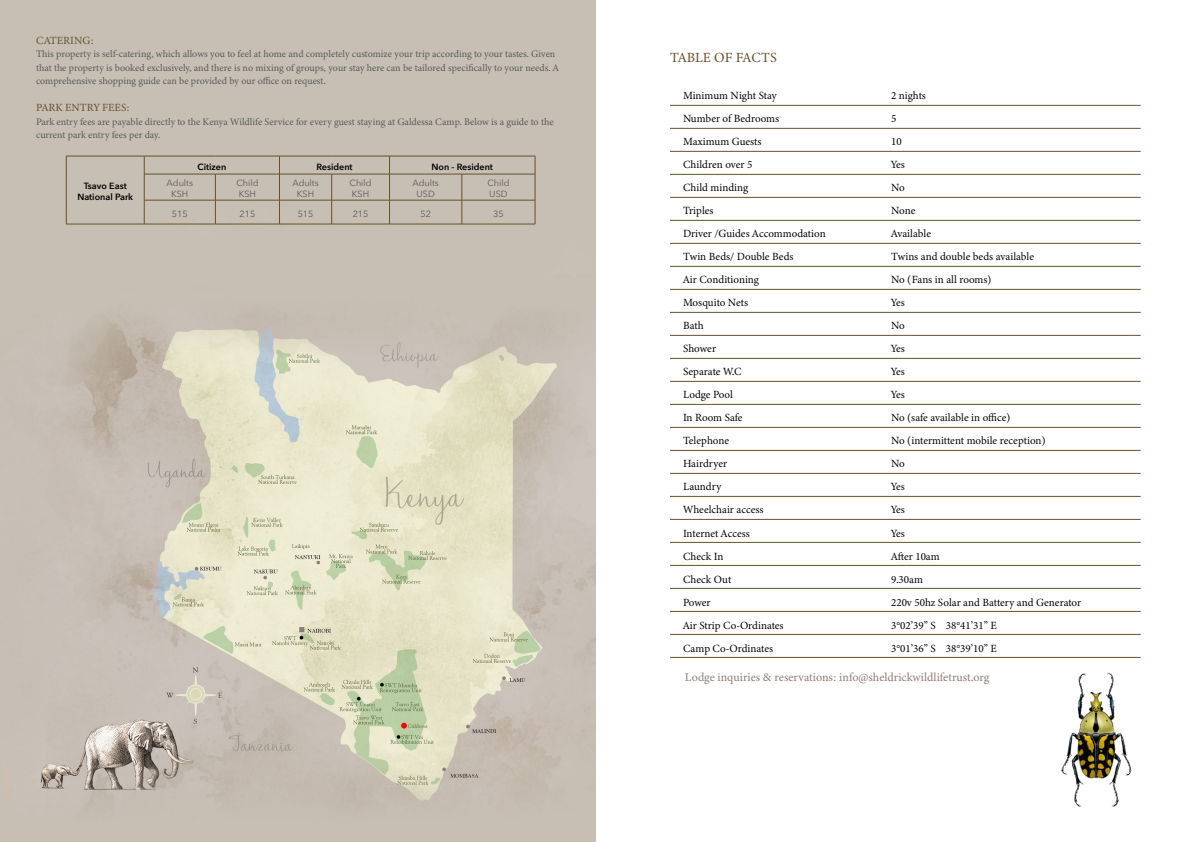
<style>
.page{position:relative;width:1191px;height:842px;background:#fff}
.page>*{position:absolute;margin:0;border:0;box-sizing:border-box;transform-origin:0 0}
.t1{font:14px "Minion 3";letter-spacing:.005em;color:#66512a}
.t2{font:12px "Minion 3";color:#917c71}
.t3{font:11px "Minion 3";color:#000}
.t4{font:11px "Minion 3";letter-spacing:.005em;color:#66512a}
.t5{font:10px/13.5px "Minion 3";color:#58595b}
.t6{font:9px/10.8px "Avenir Next";color:#58595b;text-align:center}
.t7{font:600 9px/10.8px "Avenir Next";color:#000;text-align:center}
</style>
<div class="page">
<img style="left:0;top:0;width:595px;height:842px">
<hr style="left:670px;top:105px;width:470px;height:1px;background:#66512a">
<hr style="left:670px;top:128px;width:470px;height:1px;background:#66512a">
<hr style="left:670px;top:151px;width:470px;height:1px;background:#66512a">
<hr style="left:670px;top:174px;width:470px;height:1px;background:#66512a">
<hr style="left:670px;top:197px;width:470px;height:1px;background:#66512a">
<hr style="left:670px;top:220px;width:470px;height:1px;background:#66512a">
<hr style="left:670px;top:243px;width:470px;height:1px;background:#66512a">
<hr style="left:670px;top:266px;width:470px;height:1px;background:#66512a">
<hr style="left:670px;top:289px;width:470px;height:1px;background:#66512a">
<hr style="left:670px;top:312px;width:470px;height:1px;background:#66512a">
<hr style="left:670px;top:335px;width:470px;height:1px;background:#66512a">
<hr style="left:670px;top:358px;width:470px;height:1px;background:#66512a">
<hr style="left:670px;top:381px;width:470px;height:1px;background:#66512a">
<hr style="left:670px;top:404px;width:470px;height:1px;background:#66512a">
<hr style="left:670px;top:427px;width:470px;height:1px;background:#66512a">
<hr style="left:670px;top:450px;width:470px;height:1px;background:#66512a">
<hr style="left:670px;top:473px;width:470px;height:1px;background:#66512a">
<hr style="left:670px;top:496px;width:470px;height:1px;background:#66512a">
<hr style="left:670px;top:519px;width:470px;height:1px;background:#66512a">
<hr style="left:670px;top:542px;width:470px;height:1px;background:#66512a">
<hr style="left:670px;top:565px;width:470px;height:1px;background:#66512a">
<hr style="left:670px;top:588px;width:470px;height:1px;background:#66512a">
<hr style="left:670px;top:611px;width:470px;height:1px;background:#66512a">
<hr style="left:670px;top:634px;width:470px;height:1px;background:#66512a">
<hr style="left:670px;top:657px;width:470px;height:1px;background:#66512a">
<img style="left:1061px;top:672px;width:71px;height:135px">
<hr style="left:66px;top:156px;width:78px;height:1px;background:#66512a">
<svg style="left:66px;top:156px;width:1px;height:68px"></svg>
<hr style="left:66px;top:224px;width:78px;height:1px;background:#66512a">
<hr style="left:144px;top:156px;width:71px;height:1px;background:#66512a">
<hr style="left:215px;top:156px;width:64px;height:1px;background:#66512a">
<hr style="left:279px;top:156px;width:53px;height:1px;background:#66512a">
<hr style="left:332px;top:156px;width:57px;height:1px;background:#66512a">
<hr style="left:389px;top:156px;width:73px;height:1px;background:#66512a">
<hr style="left:462px;top:156px;width:73px;height:1px;background:#66512a">
<hr style="left:144px;top:174px;width:71px;height:1px;background:#66512a">
<hr style="left:215px;top:174px;width:64px;height:1px;background:#66512a">
<hr style="left:279px;top:174px;width:53px;height:1px;background:#66512a">
<hr style="left:332px;top:174px;width:57px;height:1px;background:#66512a">
<hr style="left:389px;top:174px;width:73px;height:1px;background:#66512a">
<hr style="left:462px;top:174px;width:73px;height:1px;background:#66512a">
<hr style="left:144px;top:200px;width:71px;height:1px;background:#66512a">
<svg style="left:144px;top:156px;width:1px;height:68px"></svg>
<hr style="left:215px;top:200px;width:64px;height:1px;background:#66512a">
<svg style="left:215px;top:174px;width:1px;height:50px"></svg>
<hr style="left:279px;top:200px;width:53px;height:1px;background:#66512a">
<svg style="left:279px;top:156px;width:1px;height:68px"></svg>
<hr style="left:332px;top:200px;width:57px;height:1px;background:#66512a">
<svg style="left:331px;top:174px;width:1px;height:50px"></svg>
<hr style="left:389px;top:200px;width:73px;height:1px;background:#66512a">
<svg style="left:389px;top:156px;width:1px;height:68px"></svg>
<hr style="left:462px;top:200px;width:73px;height:1px;background:#66512a">
<svg style="left:462px;top:174px;width:1px;height:50px"></svg>
<svg style="left:535px;top:156px;width:1px;height:68px"></svg>
<hr style="left:144px;top:224px;width:71px;height:1px;background:#66512a">
<hr style="left:215px;top:224px;width:64px;height:1px;background:#66512a">
<hr style="left:279px;top:224px;width:53px;height:1px;background:#66512a">
<hr style="left:332px;top:224px;width:57px;height:1px;background:#66512a">
<hr style="left:389px;top:224px;width:73px;height:1px;background:#66512a">
<hr style="left:462px;top:224px;width:73px;height:1px;background:#66512a">
<p class="t4" style="left:36px;top:33px;width:59px">CATERING:</p>
<p class="t5" style="left:36px;top:47px;width:524px">This property is self-catering, which allows you to feel at home and completely customize your trip according to your tastes. Given that the property is booked exclusively, and there is no mixing of groups, your stay here can be tailored specifically to your needs. A comprehensive shopping guide can be provided by our office on request.</p>
<p class="t4" style="left:36px;top:100px;width:95px">PARK ENTRY FEES:</p>
<p class="t5" style="left:36px;top:114px;width:519px">Park entry fees are payable directly to the Kenya Wildlife Service for every guest staying at Galdessa Camp. Below is a guide to the current park entry fees per day.</p>
<p class="t7" style="left:77px;top:180px;width:57px">Tsavo East<br>National Park</p>
<p class="t7" style="left:197px;top:161px;width:30px">Citizen</p>
<p class="t7" style="left:316px;top:161px;width:38px">Resident</p>
<p class="t7" style="left:431px;top:161px;width:63px">Non - Resident</p>
<p class="t6" style="left:167px;top:177px;width:28px">Adults<br>KSH</p>
<p class="t6" style="left:236px;top:177px;width:23px;text-align:left">Child<br>KSH</p>
<p class="t6" style="left:292px;top:177px;width:28px">Adults<br>KSH</p>
<p class="t6" style="left:349px;top:177px;width:23px;text-align:left">Child<br>KSH</p>
<p class="t6" style="left:412px;top:177px;width:28px">Adults<br>USD</p>
<p class="t6" style="left:487px;top:177px;width:23px;text-align:left">Child<br>USD</p>
<p class="t6" style="left:172px;top:208px;width:17px">515</p>
<p class="t6" style="left:240px;top:208px;width:17px">215</p>
<p class="t6" style="left:298px;top:208px;width:17px">515</p>
<p class="t6" style="left:353px;top:208px;width:17px">215</p>
<p class="t6" style="left:420px;top:208px;width:12px">52</p>
<p class="t6" style="left:493px;top:208px;width:12px">35</p>
<p class="t1" style="left:670px;top:48px;width:108px">TABLE OF FACTS</p>
<p class="t3" style="left:683px;top:88px;width:95px">Minimum Night Stay</p>
<p class="t3" style="left:891px;top:88px;width:36px">2 nights</p>
<p class="t3" style="left:683px;top:111px;width:98px">Number of Bedrooms</p>
<p class="t3" style="left:891px;top:111px;width:7px">5</p>
<p class="t3" style="left:683px;top:134px;width:80px">Maximum Guests</p>
<p class="t3" style="left:891px;top:134px;width:12px">10</p>
<p class="t3" style="left:683px;top:157px;width:71px">Children over 5</p>
<p class="t3" style="left:891px;top:157px;width:15px">Yes</p>
<p class="t3" style="left:683px;top:180px;width:67px">Child minding</p>
<p class="t3" style="left:891px;top:180px;width:15px">No</p>
<p class="t3" style="left:683px;top:203px;width:32px">Triples</p>
<p class="t3" style="left:891px;top:203px;width:26px">None</p>
<p class="t3" style="left:683px;top:226px;width:144px">Driver /Guides Accommodation</p>
<p class="t3" style="left:891px;top:226px;width:41px">Available</p>
<p class="t3" style="left:683px;top:249px;width:112px">Twin Beds/ Double Beds</p>
<p class="t3" style="left:891px;top:249px;width:144px">Twins and double beds available</p>
<p class="t3" style="left:683px;top:272px;width:77px">Air Conditioning</p>
<p class="t3" style="left:891px;top:272px;width:102px">No (Fans in all rooms)</p>
<p class="t3" style="left:683px;top:295px;width:67px">Mosquito Nets</p>
<p class="t3" style="left:891px;top:295px;width:15px">Yes</p>
<p class="t3" style="left:683px;top:318px;width:22px">Bath</p>
<p class="t3" style="left:891px;top:318px;width:15px">No</p>
<p class="t3" style="left:683px;top:341px;width:35px">Shower</p>
<p class="t3" style="left:891px;top:341px;width:15px">Yes</p>
<p class="t3" style="left:683px;top:364px;width:60px">Separate W.C</p>
<p class="t3" style="left:891px;top:364px;width:15px">Yes</p>
<p class="t3" style="left:683px;top:387px;width:52px">Lodge Pool</p>
<p class="t3" style="left:891px;top:387px;width:15px">Yes</p>
<p class="t3" style="left:683px;top:410px;width:61px">In Room Safe</p>
<p class="t3" style="left:891px;top:410px;width:121px">No (safe available in office)</p>
<p class="t3" style="left:683px;top:433px;width:48px">Telephone</p>
<p class="t3" style="left:891px;top:433px;width:156px">No (intermittent mobile reception)</p>
<p class="t3" style="left:683px;top:456px;width:46px">Hairdryer</p>
<p class="t3" style="left:891px;top:456px;width:15px">No</p>
<p class="t3" style="left:683px;top:479px;width:40px">Laundry</p>
<p class="t3" style="left:891px;top:479px;width:15px">Yes</p>
<p class="t3" style="left:683px;top:502px;width:82px">Wheelchair access</p>
<p class="t3" style="left:891px;top:502px;width:15px">Yes</p>
<p class="t3" style="left:683px;top:525px;width:68px">Internet Access</p>
<p class="t3" style="left:891px;top:525px;width:15px">Yes</p>
<p class="t3" style="left:683px;top:548px;width:42px">Check In</p>
<p class="t3" style="left:891px;top:548px;width:50px">After 10am</p>
<p class="t3" style="left:683px;top:571px;width:50px">Check Out</p>
<p class="t3" style="left:891px;top:571px;width:33px">9.30am</p>
<p class="t3" style="left:683px;top:594px;width:29px">Power</p>
<p class="t3" style="left:891px;top:594px;width:192px">220v 50hz Solar and Battery and Generator</p>
<p class="t3" style="left:683px;top:617px;width:102px">Air Strip Co-Ordinates</p>
<p class="t3" style="left:891px;top:617px;width:107px">3°02’39” S 38°41’31” E</p>
<p class="t3" style="left:683px;top:640px;width:92px">Camp Co-Ordinates</p>
<p class="t3" style="left:891px;top:640px;width:107px">3°01’36” S 38°39’10” E</p>
<p class="t2" style="left:685px;top:668px;width:306px">Lodge inquiries &amp; reservations: info@sheldrickwildlifetrust.org</p>
</div>
